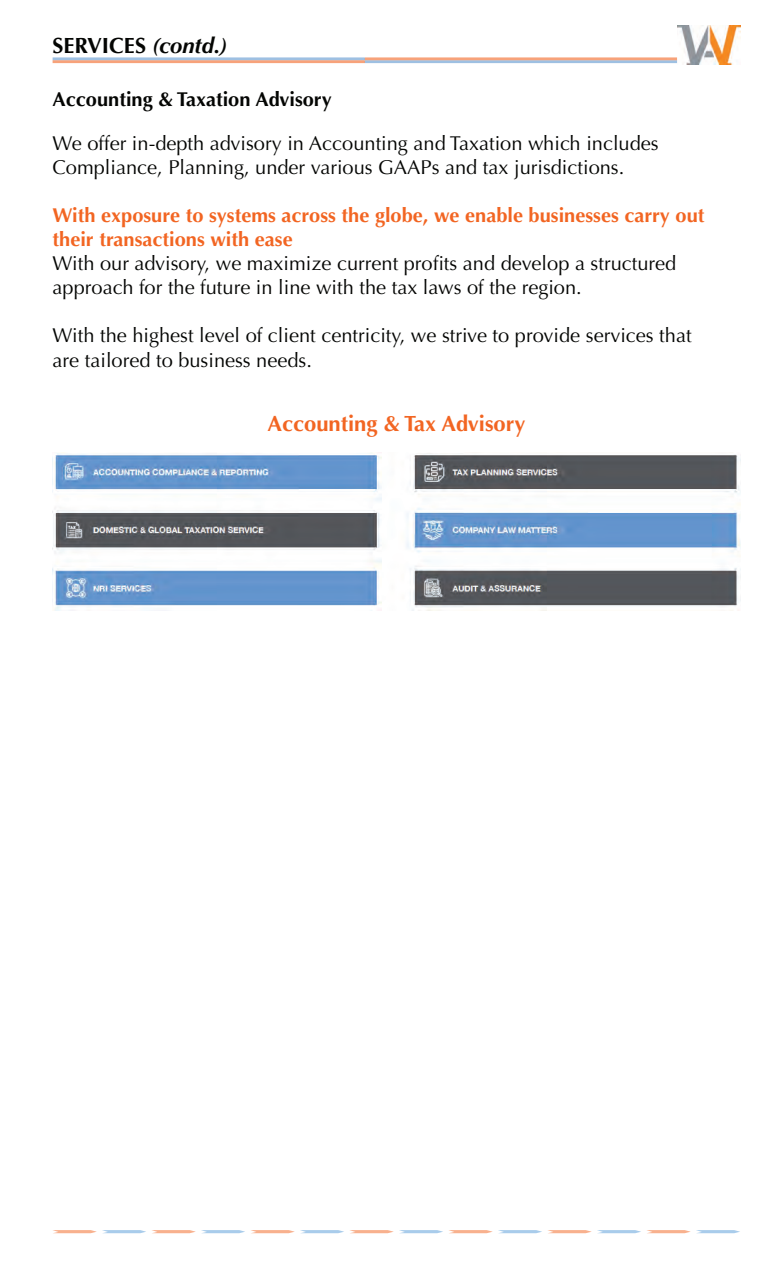
<style>
.page{position:relative;width:782px;height:1261px;background:#fff}
.page>*{position:absolute;margin:0;border:0;box-sizing:border-box;transform-origin:0 0}
.t1{font:700 22.05px "Optima";color:#f26522}
.t2{font:700 22.05px "Optima";color:#040503}
.t3{font:20.1px/24px "Optima";color:#040503}
.t4{font:700 20.1px/24px "Optima";color:#f26522}
.t5{font:700 20.1px "Optima";color:#040503}
.s1{font-style:italic}
</style>
<div class="page">
<img style="left:53px;top:453px;width:687px;height:157px">
<svg style="left:53px;top:1230px;width:93px;height:3px"></svg>
<svg style="left:152px;top:1230px;width:93px;height:3px"></svg>
<svg style="left:251px;top:1230px;width:93px;height:3px"></svg>
<svg style="left:350px;top:1230px;width:93px;height:3px"></svg>
<svg style="left:449px;top:1230px;width:291px;height:3px"></svg>
<img style="left:677px;top:26px;width:63px;height:38px">
<p class="t2" style="left:53px;top:33px;width:177px">SERVICES <span class="s1">(contd.)</span></p>
<p class="t5" style="left:53px;top:87px;width:281px">Accounting &amp; Taxation Advisory</p>
<p class="t3" style="left:53px;top:132px;width:608px">We offer in-depth advisory in Accounting and Taxation which includes<br>Compliance, Planning, under various GAAPs and tax jurisdictions.</p>
<p class="t4" style="left:53px;top:204px;width:653px">With exposure to systems across the globe, we enable businesses carry out their transactions with ease</p>
<p class="t3" style="left:53px;top:252px;width:625px">With our advisory, we maximize current profits and develop a structured approach for the future in line with the tax laws of the region.</p>
<p class="t3" style="left:53px;top:324px;width:640px">With the highest level of client centricity, we strive to provide services that are tailored to business needs.</p>
<p class="t1" style="left:267px;top:411px;width:260px">Accounting &amp; Tax Advisory</p>
</div>
